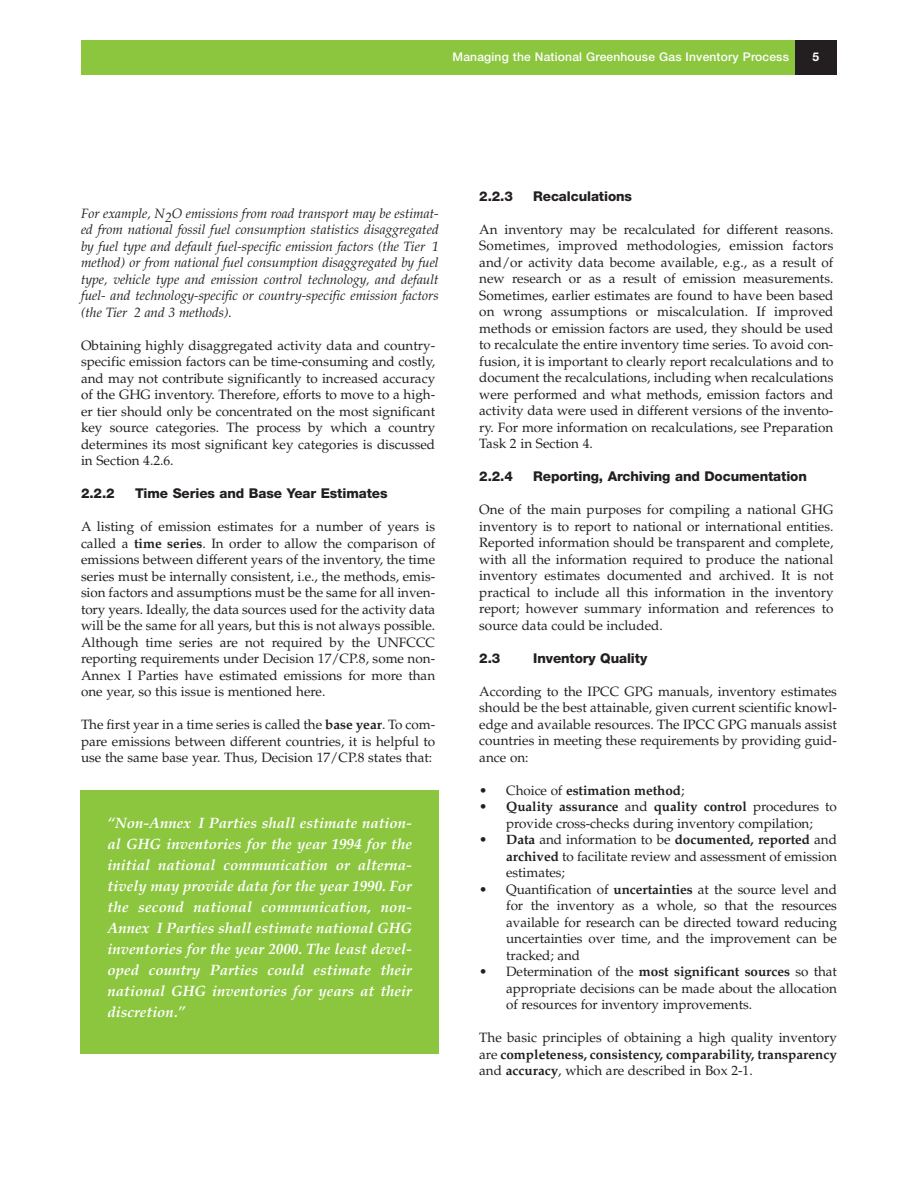
<style>
.page{position:relative;width:918px;height:1188px;background:#fff}
.page>*{position:absolute;margin:0;border:0;box-sizing:border-box;transform-origin:0 0}
.t1{font:italic 700 15px/21px "Palatino";color:#fff;text-align:justify}
.t2{font:13.5px/16.5px "Palatino";color:#231f20;text-align:justify}
.t3{font:italic 13.5px/16.5px "Palatino";color:#231f20;text-align:justify}
.t4{font:800 13.5px "Helvetica Neue";letter-spacing:-.005em;color:#231f20}
.t5{font:700 13.5px "Palatino";letter-spacing:-.005em;color:#231f20}
.t6{font:500 12px "Helvetica Neue";letter-spacing:.015em;color:#fff}
.t7{font:700 12px "Helvetica Neue";color:#fff}
.s1{font-weight:700}
.s2{font-weight:400}
</style>
<div class="page">
<div style="left:81px;top:40px;width:756px;height:35px;background:#8bc63e"></div>
<div style="left:795px;top:40px;width:42px;height:35px;background:#231f20"></div>
<div style="left:81px;top:790px;width:358px;height:263px;background:#8bc63e"></div>
<p class="t6" style="left:453px;top:52px;width:338px">Managing the National Greenhouse Gas Inventory Process</p>
<p class="t7" style="left:813px;top:52px;width:8px">5</p>
<p class="t3" style="left:81px;top:206px;width:359px">For example, N2O emissions from road transport may be estimat&shy;ed from national fossil fuel consumption statistics disaggregated by fuel type and default fuel-specific emission factors (the Tier 1 method) or from national fuel consumption disaggregated by fuel type, vehicle type and emission control technology, and default fuel- and technology-specific or country-specific emission factors (the Tier 2 and 3 methods).</p>
<p class="t2" style="left:81px;top:338px;width:356px">Obtaining highly disaggregated activity data and country&shy;specific emission factors can be time-consuming and costly, and may not contribute significantly to increased accuracy of the GHG inventory. Therefore, efforts to move to a high&shy;er tier should only be concentrated on the most significant key source categories. The process by which a country determines its most significant key categories is discussed in Section 4.2.6.</p>
<p class="t4" style="left:81px;top:489px;width:35px">2.2.2</p>
<p class="t4" style="left:135px;top:489px;width:254px">Time Series and Base Year Estimates</p>
<p class="t2" style="left:81px;top:520px;width:356px">A listing of emission estimates for a number of years is called a <span class="s1">time series</span>. In order to allow the comparison of emissions between different years of the inventory, the time series must be internally consistent, i.e., the methods, emis&shy;sion factors and assumptions must be the same for all inven&shy;tory years. Ideally, the data sources used for the activity data will be the same for all years, but this is not always possible.<br>Although time series are not required by the UNFCCC reporting requirements under Decision 17/CP.8, some non-Annex I Parties have estimated emissions for more than one year, so this issue is mentioned here.</p>
<p class="t2" style="left:81px;top:718px;width:356px">The first year in a time series is called the <span class="s1">base year</span>. To com&shy;pare emissions between different countries, it is helpful to use the same base year. Thus, Decision 17/CP.8 states that:</p>
<p class="t1" style="left:108px;top:814px;width:306px">“Non-Annex I Parties shall estimate nation&shy;al GHG inventories for the year 1994 for the initial national communication or alterna&shy;tively may provide data for the year 1990. For the second national communication, non-Annex I Parties shall estimate national GHG inventories for the year 2000. The least devel&shy;oped country Parties could estimate their national GHG inventories for years at their discretion.”</p>
<p class="t4" style="left:479px;top:191px;width:35px">2.2.3</p>
<p class="t4" style="left:533px;top:191px;width:100px">Recalculations</p>
<p class="t2" style="left:479px;top:223px;width:356px">An inventory may be recalculated for different reasons.<br>Sometimes, improved methodologies, emission factors and/or activity data become available, e.g., as a result of new research or as a result of emission measurements.<br>Sometimes, earlier estimates are found to have been based on wrong assumptions or miscalculation. If improved methods or emission factors are used, they should be used to recalculate the entire inventory time series. To avoid con&shy;fusion, it is important to clearly report recalculations and to document the recalculations, including when recalculations were performed and what methods, emission factors and activity data were used in different versions of the invento&shy;ry. For more information on recalculations, see Preparation Task 2 in Section 4.</p>
<p class="t4" style="left:479px;top:472px;width:35px">2.2.4</p>
<p class="t4" style="left:533px;top:472px;width:275px">Reporting, Archiving and Documentation</p>
<p class="t2" style="left:479px;top:503px;width:356px">One of the main purposes for compiling a national GHG inventory is to report to national or international entities.<br>Reported information should be transparent and complete, with all the information required to produce the national inventory estimates documented and archived. It is not practical to include all this information in the inventory report; however summary information and references to source data could be included.</p>
<p class="t4" style="left:479px;top:653px;width:23px">2.3</p>
<p class="t4" style="left:533px;top:653px;width:116px">Inventory Quality</p>
<p class="t2" style="left:479px;top:685px;width:359px">According to the IPCC GPG manuals, inventory estimates should be the best attainable, given current scientific knowl&shy;edge and available resources. The IPCC GPG manuals assist countries in meeting these requirements by providing guid&shy;ance on:</p>
<p class="t5" style="left:479px;top:785px;width:207px"><span class="s2">• Choice of</span> estimation method<span class="s2">;</span></p>
<p class="t2" style="left:479px;top:800px;width:359px;text-align:center">• <span class="s1">Quality assurance</span> and <span class="s1">quality control</span> procedures to provide cross-checks during inventory compilation;</p>
<p class="t2" style="left:506px;top:833px;width:332px;text-indent:-27px">• <span class="s1">Data</span> and information to be <span class="s1">documented, reported</span> and <span class="s1">archived</span> to facilitate review and assessment of emission estimates;</p>
<p class="t2" style="left:506px;top:883px;width:332px;text-indent:-27px">• Quantification of <span class="s1">uncertainties</span> at the source level and for the inventory as a whole, so that the resources available for research can be directed toward reducing uncertainties over time, and the improvement can be tracked; and</p>
<p class="t2" style="left:506px;top:965px;width:332px;text-indent:-27px">• Determination of the <span class="s1">most significant sources</span> so that appropriate decisions can be made about the allocation of resources for inventory improvements.</p>
<p class="t2" style="left:479px;top:1031px;width:359px">The basic principles of obtaining a high quality inventory are <span class="s1">completeness, consistency, comparability, transparency </span>and <span class="s1">accuracy</span>, which are described in Box 2-1.</p>
</div>
